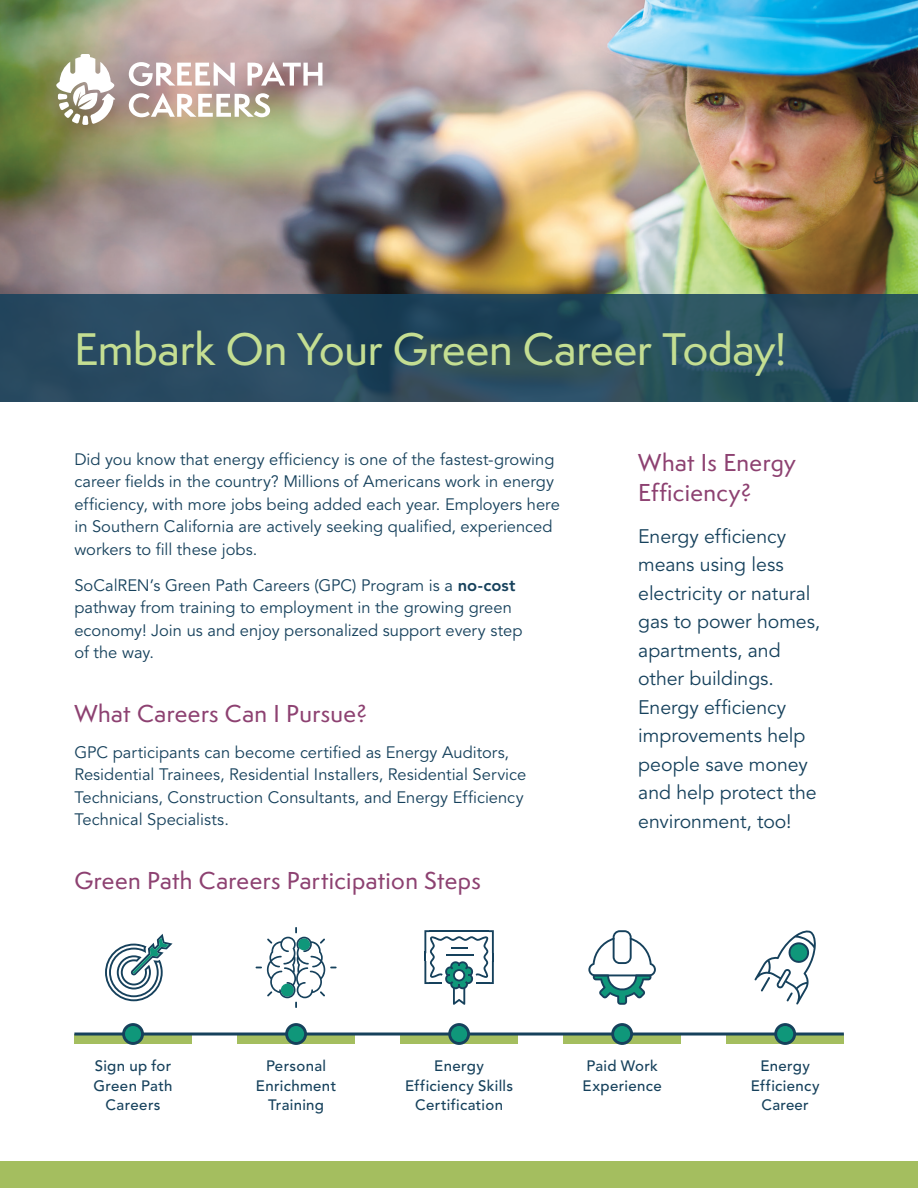
<style>
.page{position:relative;width:918px;height:1188px;background:#fff}
.page>*{position:absolute;margin:0;border:0;box-sizing:border-box;transform-origin:0 0}
.t1{font:500 42px "Semplicita Pro";letter-spacing:-.005em;color:#c4de92}
.S1{font:500 22.5px/30px "Semplicita Pro";letter-spacing:.015em;color:#8d4171}
.callout{font:19.5px/28.5px "Avenir LT Std";letter-spacing:-.005em;color:#16415c}
.Body{font:16.5px/22.5px "Avenir LT Std";color:#16415c}
.t2{font:500 15px/19.5px "Avenir LT Std";letter-spacing:.02em;color:#16415c;text-align:center}
.s1{font-weight:800}
</style>
<div class="page">
<img style="left:0;top:0;width:918px;height:294px">
<svg style="left:0;top:294px;width:918px;height:108px;background:#284b5d"></svg>
<div style="left:0;top:1161px;width:918px;height:27px;background:#a4be5f"></div>
<svg style="left:56px;top:54px;width:60px;height:71px"></svg>
<svg style="left:129px;top:62px;width:106px;height:24px"></svg>
<svg style="left:248px;top:62px;width:74px;height:24px"></svg>
<svg style="left:129px;top:93px;width:141px;height:24px"></svg>
<div style="left:726px;top:1034px;width:118px;height:9px;background:#a4be5f"></div>
<div style="left:563px;top:1034px;width:118px;height:9px;background:#a4be5f"></div>
<div style="left:400px;top:1034px;width:118px;height:9px;background:#a4be5f"></div>
<div style="left:237px;top:1034px;width:118px;height:9px;background:#a4be5f"></div>
<div style="left:74px;top:1034px;width:118px;height:9px;background:#a4be5f"></div>
<hr style="left:74px;top:1033px;width:770px;height:3px;background:#16415c">
<svg style="left:122px;top:1023px;width:22px;height:22px"></svg>
<svg style="left:285px;top:1023px;width:22px;height:22px"></svg>
<svg style="left:448px;top:1023px;width:22px;height:22px"></svg>
<svg style="left:611px;top:1023px;width:22px;height:22px"></svg>
<svg style="left:774px;top:1023px;width:22px;height:22px"></svg>
<svg style="left:588px;top:930px;width:68px;height:75px"></svg>
<svg style="left:105px;top:934px;width:68px;height:67px"></svg>
<svg style="left:754px;top:930px;width:62px;height:75px"></svg>
<svg style="left:256px;top:927px;width:81px;height:81px"></svg>
<svg style="left:424px;top:930px;width:70px;height:75px"></svg>
<h1 class="t1" style="left:74px;top:319px;width:714px">Embark On Your Green Career Today!</h1>
<p class="Body" style="left:74px;top:448px;width:487px">Did you know that energy efficiency is one of the fastest-growing career fields in the country? Millions of Americans work in energy efficiency, with more jobs being added each year. Employers here in Southern California are actively seeking qualified, experienced workers to fill these jobs.</p>
<p class="Body" style="left:74px;top:574px;width:450px">SoCalREN’s Green Path Careers (GPC) Program is a <span class="s1">no-cost </span>pathway from training to employment in the growing green economy! Join us and enjoy personalized support every step of the way.</p>
<p class="S1" style="left:74px;top:698px;width:294px">What Careers Can I Pursue?</p>
<p class="Body" style="left:74px;top:742px;width:453px">GPC participants can become certified as Energy Auditors, Residential Trainees, Residential Installers, Residential Service Technicians, Construction Consultants, and Energy Efficiency Technical Specialists.</p>
<p class="S1" style="left:74px;top:866px;width:408px">Green Path Careers Participation Steps</p>
<p class="S1" style="left:638px;top:447px;width:159px">What Is Energy<br>Efficiency?</p>
<p class="callout" style="left:638px;top:522px;width:183px">Energy efficiency means using less electricity or natural gas to power homes, apartments, and other buildings.<br>Energy efficiency improvements help people save money and help protect the environment, too!</p>
<p class="t2" style="left:94px;top:1056px;width:81px">Sign up for<br>Green Path<br>Careers</p>
<p class="t2" style="left:256px;top:1056px;width:82px">Personal<br>Enrichment<br>Training</p>
<p class="t2" style="left:405px;top:1056px;width:110px">Energy<br>Efficiency Skills<br>Certification</p>
<p class="t2" style="left:583px;top:1056px;width:81px;text-align:left">Paid Work<br>Experience</p>
<p class="t2" style="left:751px;top:1056px;width:70px">Energy<br>Efficiency<br>Career</p>
</div>
